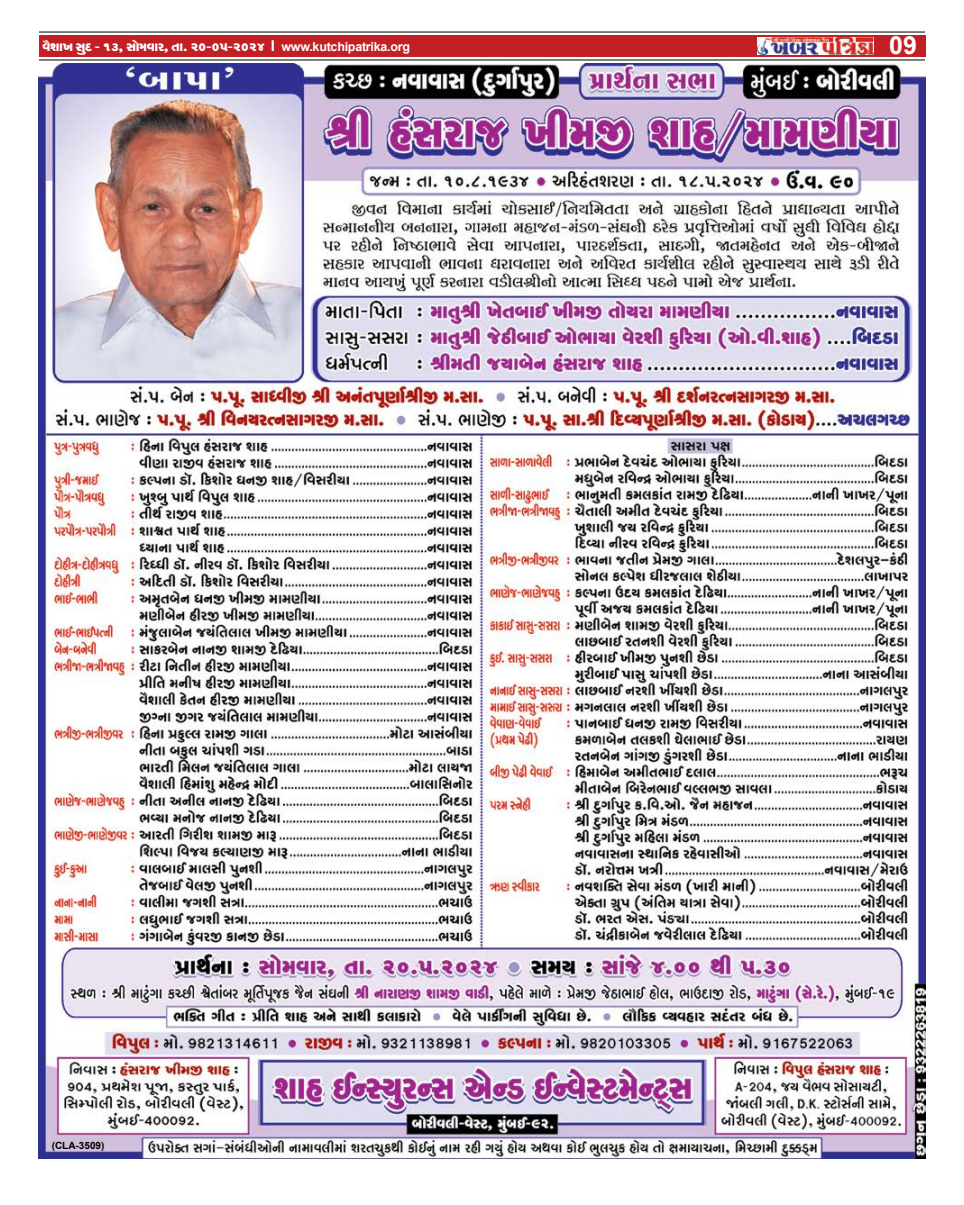
<style>
.page{position:relative;width:964px;height:1205px;background:#fff}
.page>*{position:absolute;margin:0;border:0;box-sizing:border-box;transform-origin:0 0}
.t1{font:700 25px "Arial";color:#fff}
.t2{font:15px "SHREE GUJ7";letter-spacing:-.02em;color:#fff}
.t3{font:700 10px "Arial";color:#000}
.s1{font-family:"Arial";font-weight:700}
.s2{font-family:"Arial";font-weight:700;font-size:12.5px}
</style>
<div class="page">
<hr style="left:39px;top:60px;width:886px;height:1px;background:#000">
<div style="left:39px;top:35px;width:887px;height:22px;background:#c22025"></div>
<hr style="left:39px;top:32px;width:886px;height:1px;background:#000">
<img style="left:757px;top:38px;width:116px;height:16px">
<img style="left:39px;top:64px;width:886px;height:1095px">
<p class="t2" style="left:43px;top:39px;width:369px">h¥ipM kyv$ - 13, kp¡dhpf, sp. 20-05-2024 <span class="s1">I</span> <span class="s2">www.kutchipatrika.org</span></p>
<h1 class="t1" style="left:889px;top:28px;width:29px">09</h1>
<p class="t3" style="left:52px;top:1138px;width:54px">(CLA-3509)</p>
</div>
